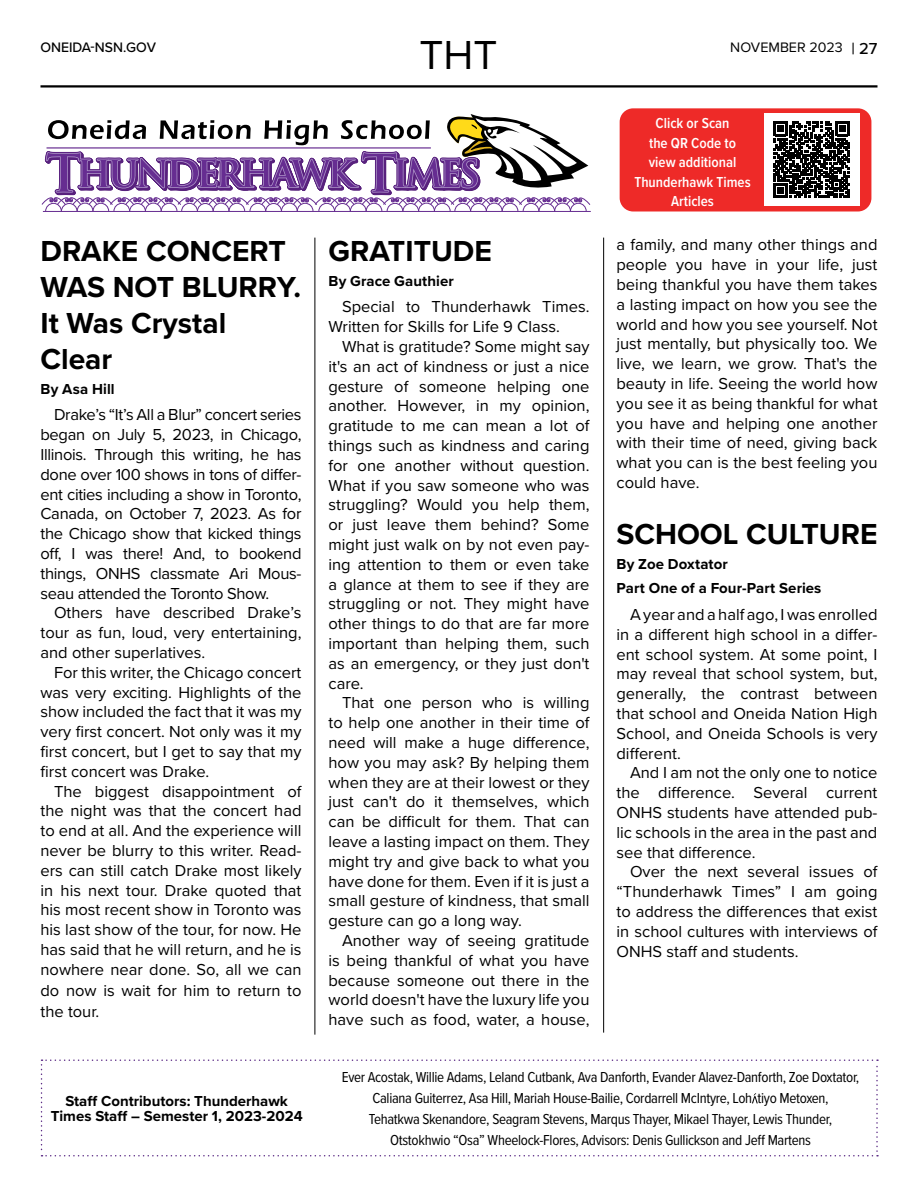
<style>
.page{position:relative;width:918px;height:1188px;background:#fff}
.page>*{position:absolute;margin:0;border:0;box-sizing:border-box;transform-origin:0 0}
.t1{font:42px "Proxima Nova";color:#000}
.t2{font:700 30px/36px "Proxima Nova";color:#000}
.t3{font:16.5px/19.8px "Proxima Nova";color:#000;text-align:justify}
.t4{font:15px/21px "Proxima Nova Cond";letter-spacing:-.02em;color:#000;text-align:center}
.t5{font:700 15px/24.8px "Proxima Nova";color:#000}
.t6{font:600 15px/19.5px "Proxima Nova Cond";color:#fff;text-align:center}
.t7{font:14.25px "Proxima Nova";color:#000}
.t8{font:500 14.25px "Proxima Nova";color:#000}
.s1{font-weight:500;font-size:16.5px}
</style>
<div class="page">
<hr style="left:40px;top:85px;width:838px;height:3px;background:#000">
<svg style="left:41px;top:1059px;width:837px;height:97px"></svg>
<div style="left:620px;top:108px;width:251px;height:103px;background:#ee2a28;border-radius:14px"></div>
<div style="left:764px;top:114px;width:95px;height:92px;background:#fff"></div>
<hr style="left:603px;top:238px;width:1px;height:795px;background:#000">
<hr style="left:315px;top:238px;width:1px;height:797px;background:#000">
<hr style="left:43px;top:211px;width:548px;height:1px;background:#662d91">
<svg style="left:42px;top:114px;width:548px;height:98px"></svg>
<hr style="left:47px;top:147px;width:384px;height:2px;background:#662d91">
<svg style="left:773px;top:122px;width:77px;height:76px"></svg>
<h1 class="t1" style="left:420px;top:23px;width:79px">THT</h1>
<p class="t8" style="left:40px;top:36px;width:117px">ONEIDA-NSN.GOV</p>
<p class="t7" style="left:730px;top:36px;width:149px">NOVEMBER 2023 <span class="s1">| 27</span></p>
<h2 class="t2" style="left:40px;top:232px;width:262px">DRAKE CONCERT<br>WAS NOT BLURRY.<br>It Was Crystal<br>Clear</h2>
<p class="t5" style="left:40px;top:376px;width:76px">By Asa Hill</p>
<p class="t3" style="left:41px;top:404px;width:263px;text-indent:13px">Drake’s “It’s All a Blur” concert series began on July 5, 2023, in Chicago, Illinois. Through this writing, he has done over 100 shows in tons of differ&shy;ent cities including a show in Toronto, Canada, on October 7, 2023. As for the Chicago show that kicked things off, I was there! And, to bookend things, ONHS classmate Ari Mous&shy;seau attended the Toronto Show.</p>
<p class="t3" style="left:41px;top:602px;width:262px;text-indent:13px">Others have described Drake’s tour as fun, loud, very entertaining, and other superlatives.</p>
<p class="t3" style="left:41px;top:662px;width:263px;text-indent:13px">For this writer, the Chicago concert was very exciting. Highlights of the show included the fact that it was my very first concert. Not only was it my first concert, but I get to say that my first concert was Drake.</p>
<p class="t3" style="left:41px;top:780px;width:263px;text-indent:13px">The biggest disappointment of the night was that the concert had to end at all. And the experience will never be blurry to this writer. Read&shy;ers can still catch Drake most likely in his next tour. Drake quoted that his most recent show in Toronto was his last show of the tour, for now. He has said that he will return, and he is nowhere near done. So, all we can do now is wait for him to return to the tour.</p>
<p class="t5" style="left:51px;top:1094px;width:253px;line-height:15px;text-align:center">Staff Contributors: Thunderhawk<br>Times Staff – Semester 1, 2023-2024</p>
<h2 class="t2" style="left:328px;top:232px;width:165px">GRATITUDE</h2>
<p class="t5" style="left:328px;top:268px;width:127px">By Grace Gauthier</p>
<p class="t3" style="left:329px;top:296px;width:262px;text-indent:13px">Special to Thunderhawk Times.<br>Written for Skills for Life 9 Class.</p>
<p class="t3" style="left:329px;top:336px;width:263px;text-indent:13px">What is gratitude? Some might say it's an act of kindness or just a nice gesture of someone helping one another. However, in my opinion, gratitude to me can mean a lot of things such as kindness and caring for one another without question.<br>What if you saw someone who was struggling? Would you help them, or just leave them behind? Some might just walk on by not even pay&shy;ing attention to them or even take a glance at them to see if they are struggling or not. They might have other things to do that are far more important than helping them, such as an emergency, or they just don't care.</p>
<p class="t3" style="left:329px;top:692px;width:263px;text-indent:13px">That one person who is willing to help one another in their time of need will make a huge difference, how you may ask? By helping them when they are at their lowest or they just can't do it themselves, which can be difficult for them. That can leave a lasting impact on them. They might try and give back to what you have done for them. Even if it is just a small gesture of kindness, that small gesture can go a long way.</p>
<p class="t3" style="left:329px;top:930px;width:263px;text-indent:13px">Another way of seeing gratitude is being thankful of what you have because someone out there in the world doesn't have the luxury life you have such as food, water, a house,</p>
<p class="t6" style="left:634px;top:113px;width:118px">Click or Scan<br>the QR Code to view additional<br>Thunderhawk Times<br>Articles</p>
<p class="t3" style="left:617px;top:234px;width:263px">a family, and many other things and people you have in your life, just being thankful you have them takes a lasting impact on how you see the world and how you see yourself. Not just mentally, but physically too. We live, we learn, we grow. That's the beauty in life. Seeing the world how you see it as being thankful for what you have and helping one another with their time of need, giving back what you can is the best feeling you could have.</p>
<h2 class="t2" style="left:616px;top:515px;width:263px">SCHOOL CULTURE</h2>
<p class="t5" style="left:616px;top:551px;width:206px">By Zoe Doxtator<br>Part One of a Four-Part Series</p>
<p class="t3" style="left:617px;top:604px;width:263px;text-indent:13px">A year and a half ago, I was enrolled in a different high school in a differ&shy;ent school system. At some point, I may reveal that school system, but, generally, the contrast between that school and Oneida Nation High School, and Oneida Schools is very different.</p>
<p class="t3" style="left:617px;top:762px;width:263px;text-indent:13px">And I am not the only one to notice the difference. Several current ONHS students have attended pub&shy;lic schools in the area in the past and see that difference.</p>
<p class="t3" style="left:617px;top:861px;width:263px;text-indent:13px">Over the next several issues of “Thunderhawk Times” I am going to address the differences that exist in school cultures with interviews of ONHS staff and students.</p>
<p class="t4" style="left:342px;top:1066px;width:519px">Ever Acostak, Willie Adams, Leland Cutbank, Ava Danforth, Evander Alavez-Danforth, Zoe Doxtator, Caliana Guiterrez, Asa Hill, Mariah House-Bailie, Cordarrell McIntyre, Loh tiyo Metoxen,<br>Tehatkwa Skenandore, Seagram Stevens, Marqus Thayer, Mikael Thayer, Lewis Thunder, Otstokhwio “Osa” Wheelock-Flores, Advisors: Denis Gullickson and Jeff Martens</p>
</div>
